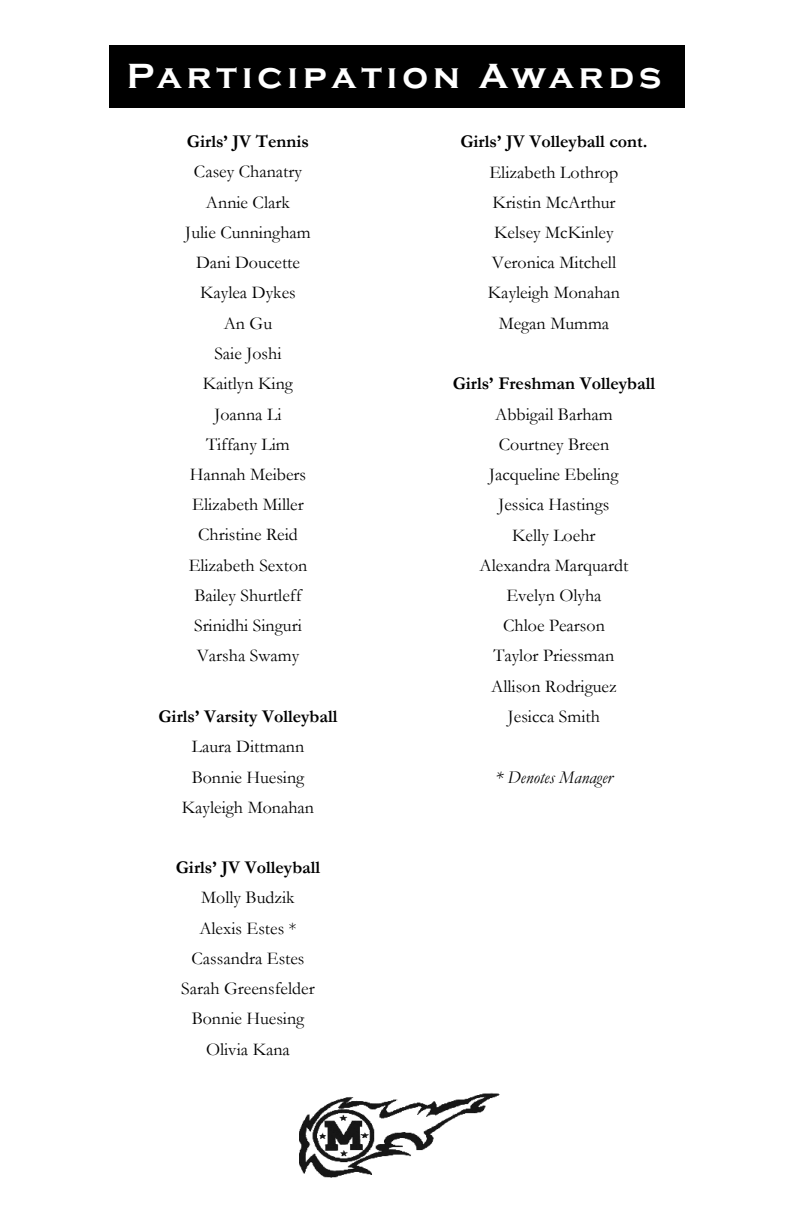
<style>
.page{position:relative;width:792px;height:1224px;background:#fff}
.page>*{position:absolute;margin:0;border:0;box-sizing:border-box;transform-origin:0 0}
.t1{font:700 36px "Copperplate Gothic";letter-spacing:.14em;color:#fff}
.t2{font:18px/30.2px "Garamond";color:#000;text-align:center}
.t3{font:italic 18px "Garamond";color:#000}
.s1{font-weight:700}
</style>
<div class="page">
<img style="left:299px;top:1093px;width:201px;height:85px">
<div style="left:109px;top:45px;width:576px;height:62px;background:#000"></div>
<p class="t1" style="left:127px;top:56px;width:536px">Participation Awards</p>
<p class="t2" style="left:185px;top:126px;width:127px"><span class="s1">Girls’ JV Tennis<br></span>Casey Chanatry<br>Annie Clark<br>Julie Cunningham<br>Dani Doucette<br>Kaylea Dykes<br>An Gu<br>Saie Joshi<br>Kaitlyn King<br>Joanna Li<br>Tiffany Lim<br>Hannah Meibers<br>Elizabeth Miller<br>Christine Reid<br>Elizabeth Sexton<br>Bailey Shurtleff<br>Srinidhi Singuri<br>Varsha Swamy</p>
<p class="t2" style="left:159px;top:701px;width:180px"><span class="s1">Girls’ Varsity Volleyball<br></span>Laura Dittmann<br>Bonnie Huesing<br>Kayleigh Monahan</p>
<p class="t2" style="left:176px;top:852px;width:146px"><span class="s1">Girls’ JV Volleyball<br></span>Molly Budzik<br>Alexis Estes *<br>Cassandra Estes<br>Sarah Greensfelder<br>Bonnie Huesing<br>Olivia Kana</p>
<p class="t2" style="left:460px;top:126px;width:189px"><span class="s1">Girls’ JV Volleyball cont.<br></span>Elizabeth Lothrop<br>Kristin McArthur<br>Kelsey McKinley<br>Veronica Mitchell<br>Kayleigh Monahan<br>Megan Mumma</p>
<p class="t2" style="left:453px;top:368px;width:204px"><span class="s1">Girls’ Freshman Volleyball<br></span>Abbigail Barham<br>Courtney Breen<br>Jacqueline Ebeling<br>Jessica Hastings<br>Kelly Loehr<br>Alexandra Marquardt<br>Evelyn Olyha<br>Chloe Pearson<br>Taylor Priessman<br>Allison Rodriguez<br>Jesicca Smith</p>
<p class="t3" style="left:495px;top:765px;width:119px">* Denotes Manager</p>
</div>
